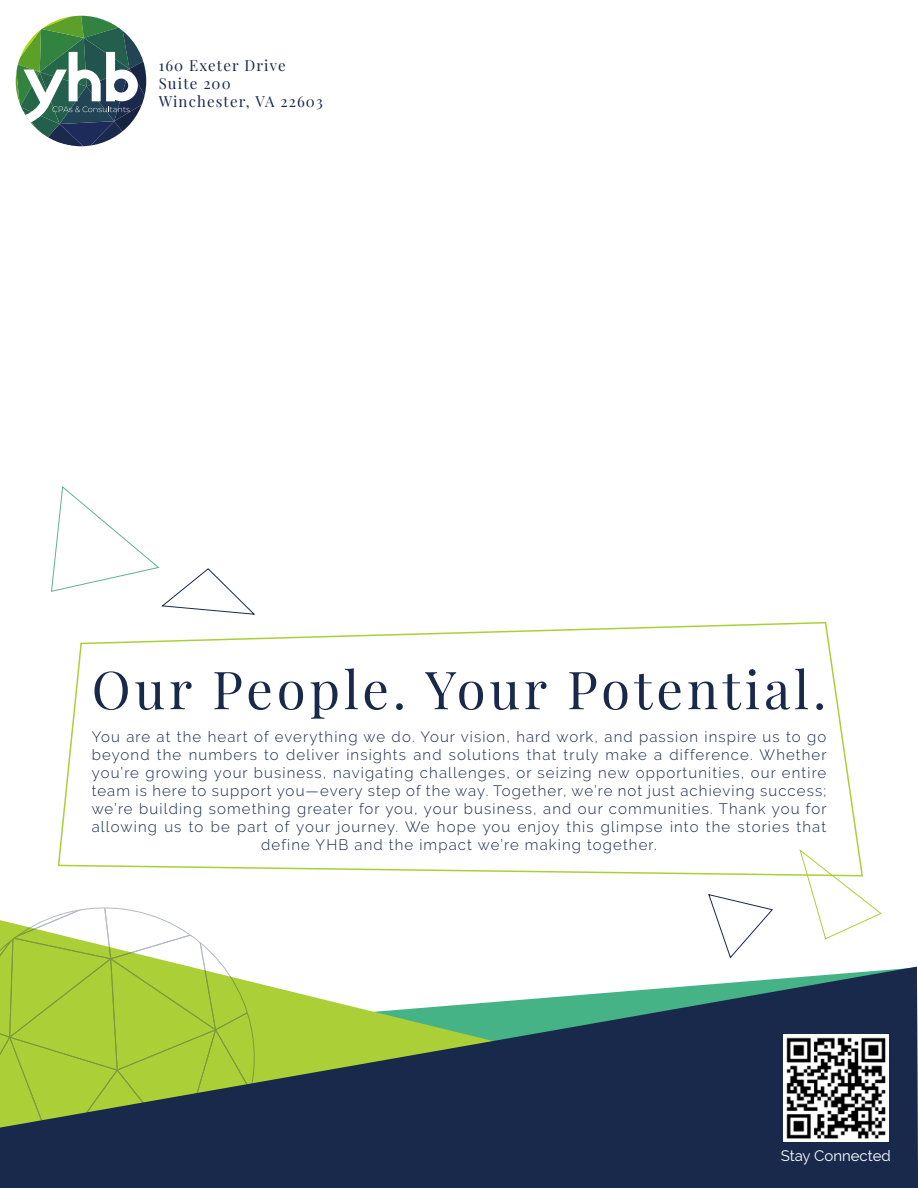
<style>
.page{position:relative;width:918px;height:1188px;background:#fff}
.page>*{position:absolute;margin:0;border:0;box-sizing:border-box;transform-origin:0 0}
.t1{font:52.5px "Playfair Display";letter-spacing:.075em;color:#18294b}
.t2{font:300 15px/18px "Raleway";letter-spacing:.075em;color:#18294b;text-align:center}
.t3{font:15px/18px "Playfair Display";letter-spacing:.075em;color:#18294b}
.t4{font:15px "Raleway";color:#fff}
</style>
<div class="page">
<svg style="left:16px;top:16px;width:130px;height:130px"></svg>
<svg style="left:254px;top:967px;width:664px;height:221px;fill:#18294b"></svg>
<svg style="left:57px;top:621px;width:803px;height:255px"></svg>
<svg style="left:800px;top:850px;width:82px;height:89px"></svg>
<svg style="left:708px;top:894px;width:65px;height:64px"></svg>
<svg style="left:51px;top:486px;width:204px;height:129px"></svg>
<svg style="left:0;top:908px;width:254px;height:280px"></svg>
<img style="left:784px;top:1035px;width:104px;height:107px">
<p class="t3" style="left:159px;top:55px;width:166px">160 Exeter Drive<br>Suite 200<br>Winchester, VA 22603</p>
<h1 class="t1" style="left:92px;top:648px;width:736px">Our People. Your Potential.</h1>
<p class="t2" style="left:92px;top:728px;width:736px">You are at the heart of everything we do. Your vision, hard work, and passion inspire us to go beyond the numbers to deliver insights and solutions that truly make a difference. Whether you’re growing your business, navigating challenges, or seizing new opportunities, our entire team is here to support you—every step of the way. Together, we’re not just achieving success; we’re building something greater for you, your business, and our communities. Thank you for allowing us to be part of your journey. We hope you enjoy this glimpse into the stories that define YHB and the impact we’re making together.</p>
<p class="t4" style="left:781px;top:1147px;width:112px">Stay Connected</p>
</div>
